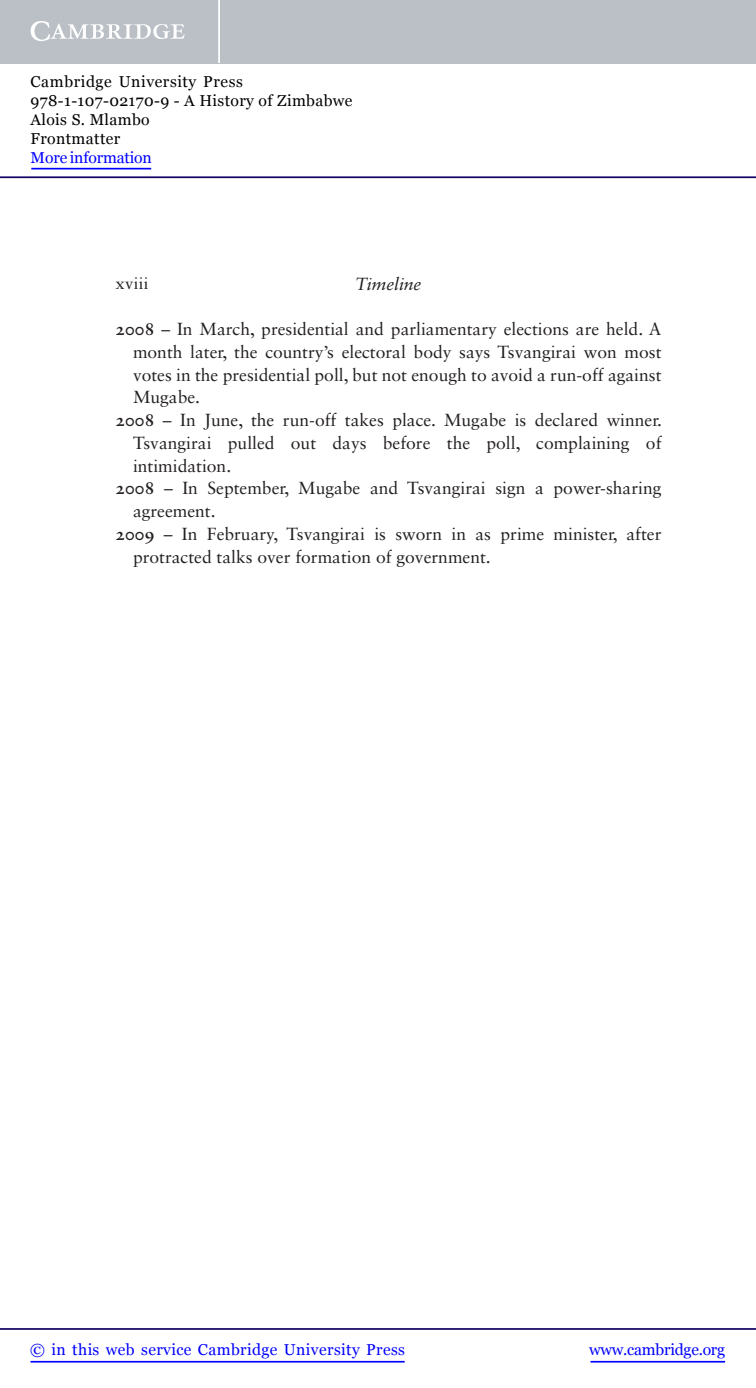
<style>
.page{position:relative;width:756px;height:1388px;background:#fff}
.page>*{position:absolute;margin:0;border:0;box-sizing:border-box;transform-origin:0 0}
.t1{font:17.5px "Sabon LT Std";color:#231f20}
.t2{font:italic 17.5px "Sabon LT Std";color:#231f20}
.t3{font:16.62px "Sabon LT Std";color:#231f20}
.t4{font:15.75px/18.9px "Georgia";letter-spacing:.025em;color:#000}
.t5{font:15.75px "Georgia";letter-spacing:.025em;color:#00f}
.t6{font:15.75px "Georgia";letter-spacing:-.015em;color:#00f}
.t7{font:15.75px "Georgia";letter-spacing:-.01em;color:#00f}
.s1{font-weight:700}
</style>
<div class="page">
<hr style="left:591px;top:1361px;width:134px;height:1px;background:#00f">
<hr style="left:0;top:1328px;width:756px;height:2px;background:#150666">
<hr style="left:31px;top:1361px;width:374px;height:1px;background:#00f">
<div style="left:0;top:0;width:756px;height:63px;background:#bac0c6"></div>
<svg style="left:31px;top:21px;width:154px;height:20px"></svg>
<hr style="left:218px;top:0;width:2px;height:63px;background:#fff">
<hr style="left:0;top:176px;width:756px;height:2px;background:#150666">
<hr style="left:31px;top:168px;width:120px;height:1px;background:#00f">
<p class="t4" style="left:31px;top:73px;width:323px">Cambridge University Press<br>978-1-107-02170-9 - A History of Zimbabwe<br>Alois S. Mlambo<br>Frontmatter</p>
<p class="t7" style="left:31px;top:148px;width:123px">More information</p>
<p class="t3" style="left:116px;top:277px;width:35px">xviii</p>
<p class="t2" style="left:356px;top:276px;width:67px">Timeline</p>
<p class="t1" style="left:116px;top:322px;width:547px"><span class="s1">2008</span> – In March, presidential and parliamentary elections are held. A</p>
<p class="t1" style="left:133px;top:345px;width:530px">month later, the country’s electoral body says Tsvangirai won most</p>
<p class="t1" style="left:133px;top:367px;width:530px">votes in the presidential poll, but not enough to avoid a run-off against</p>
<p class="t1" style="left:133px;top:390px;width:69px">Mugabe.</p>
<p class="t1" style="left:116px;top:413px;width:548px"><span class="s1">2008</span> – In June, the run-off takes place. Mugabe is declared winner.</p>
<p class="t1" style="left:133px;top:436px;width:530px">Tsvangirai pulled out days before the poll, complaining of</p>
<p class="t1" style="left:133px;top:458px;width:100px">intimidation.</p>
<p class="t1" style="left:116px;top:481px;width:548px"><span class="s1">2008</span> – In September, Mugabe and Tsvangirai sign a power-sharing</p>
<p class="t1" style="left:133px;top:504px;width:84px">agreement.</p>
<p class="t1" style="left:116px;top:527px;width:548px"><span class="s1">2009</span> – In February, Tsvangirai is sworn in as prime minister, after</p>
<p class="t1" style="left:133px;top:549px;width:359px">protracted talks over formation of government.</p>
<p class="t5" style="left:30px;top:1339px;width:376px">© in this web service Cambridge University Press</p>
<p class="t6" style="left:589px;top:1339px;width:137px">www.cambridge.org</p>
</div>
